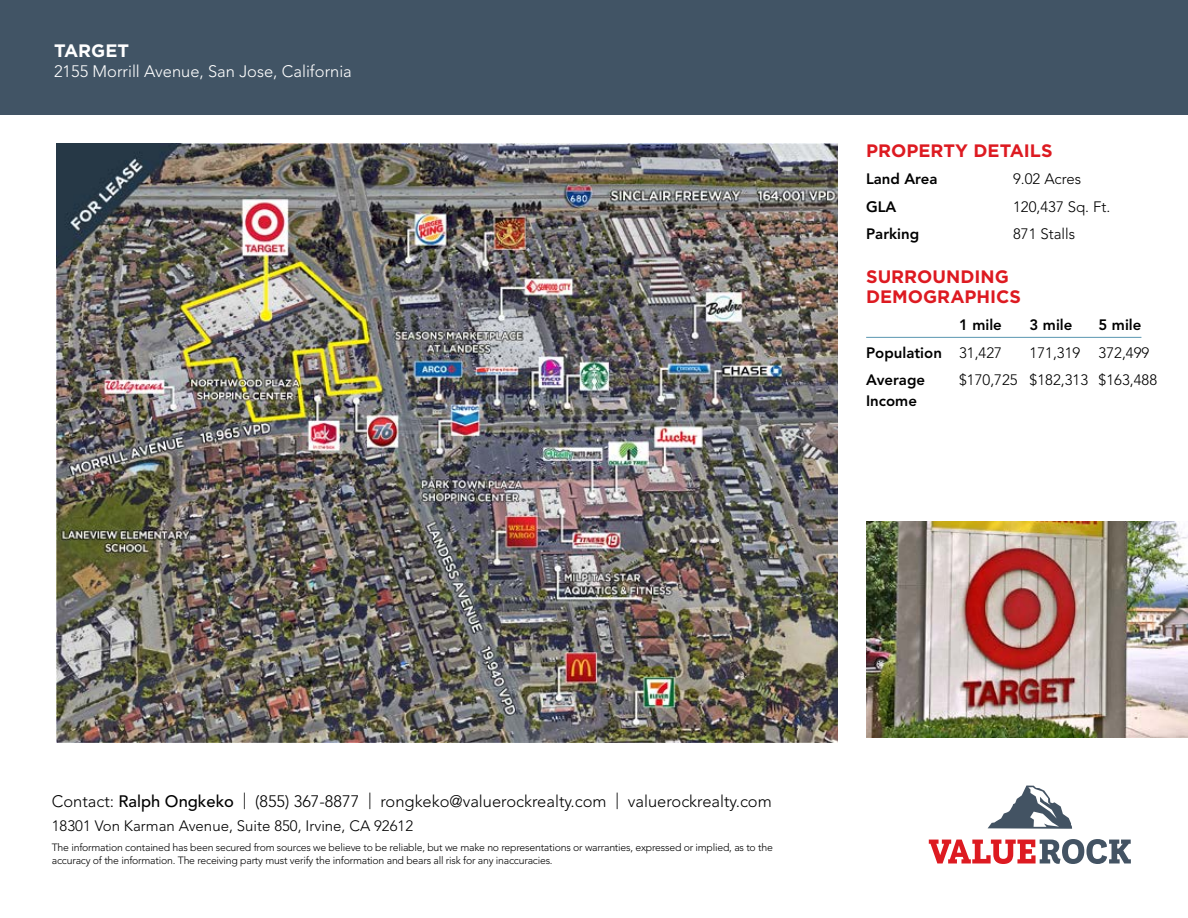
<style>
.page{position:relative;width:1188px;height:918px;background:#fff}
.page>*{position:absolute;margin:0;border:0;box-sizing:border-box;transform-origin:0 0}
.t1{font:700 18px/19.5px "Gotham HTF";color:#dd1a21}
.t2{font:700 18px "Gotham HTF";color:#fff}
.t3{font:300 16.5px "Avenir LT Std";color:#000}
.t4{font:300 16.5px "Avenir LT Std";color:#fff}
.t5{font:300 15px "Avenir LT Std";color:#000}
.t6{font:800 15px "Avenir LT Std";color:#000}
.t7{font:300 10.5px/12.6px "Avenir LT Std";letter-spacing:-.02em;color:#000}
.s1{font-weight:300}
.s2{font-weight:500}
</style>
<div class="page">
<img style="left:56px;top:143px;width:782px;height:599px">
<hr style="left:866px;top:337px;width:275px;height:1px;background:#6ba2b9">
<div style="left:0;top:0;width:1188px;height:114px;background:#415465"></div>
<svg style="left:988px;top:786px;width:84px;height:43px"></svg>
<svg style="left:929px;top:839px;width:202px;height:25px"></svg>
<img style="left:866px;top:522px;width:322px;height:216px">
<h1 class="t2" style="left:54px;top:41px;width:77px">TARGET</h1>
<h2 class="t4" style="left:54px;top:62px;width:299px">2155 Morrill Avenue, San Jose, California</h2>
<h1 class="t1" style="left:866px;top:140px;width:188px">PROPERTY DETAILS</h1>
<h3 class="t6" style="left:866px;top:170px;width:73px">Land Area</h3>
<h3 class="t5" style="left:1013px;top:170px;width:70px">9.02 Acres</h3>
<h3 class="t6" style="left:866px;top:197px;width:32px">GLA</h3>
<h3 class="t5" style="left:1013px;top:198px;width:99px">120,437 Sq. Ft.</h3>
<h3 class="t6" style="left:866px;top:225px;width:55px">Parking</h3>
<h3 class="t5" style="left:1013px;top:225px;width:64px">871 Stalls</h3>
<h1 class="t1" style="left:866px;top:267px;width:156px">SURROUNDING<br>DEMOGRAPH ICS</h1>
<h3 class="t6" style="left:959px;top:316px;width:44px">1 mile</h3>
<h3 class="t6" style="left:1030px;top:316px;width:44px">3 mile</h3>
<h3 class="t6" style="left:1099px;top:316px;width:44px">5 mile</h3>
<h3 class="t6" style="left:866px;top:344px;width:137px">Population <span class="s1">31,427</span></h3>
<h3 class="t5" style="left:1030px;top:344px;width:121px">171,319 372,499</h3>
<h3 class="t6" style="left:866px;top:371px;width:60px">Average</h3>
<h3 class="t5" style="left:959px;top:371px;width:199px">$170,725 $182,313 $163,488</h3>
<h3 class="t6" style="left:866px;top:392px;width:52px">Income</h3>
<h2 class="t3" style="left:52px;top:792px;width:721px">Contact: <span class="s2">Ralph Ongkeko</span> | (855) 367-8877 | rongkeko@valuerockrealty.com | valuerockrealty.com</h2>
<h3 class="t5" style="left:52px;top:817px;width:363px">18301 Von Karman Avenue, Suite 850, Irvine, CA 92612</h3>
<p class="t7" style="left:52px;top:841px;width:723px">The information contained has been secured from sources we believe to be reliable, but we make no representations or warranties, expressed or implied, as to the accuracy of the information. The receiving party must verify the information and bears all risk for any inaccuracies.</p>
</div>
